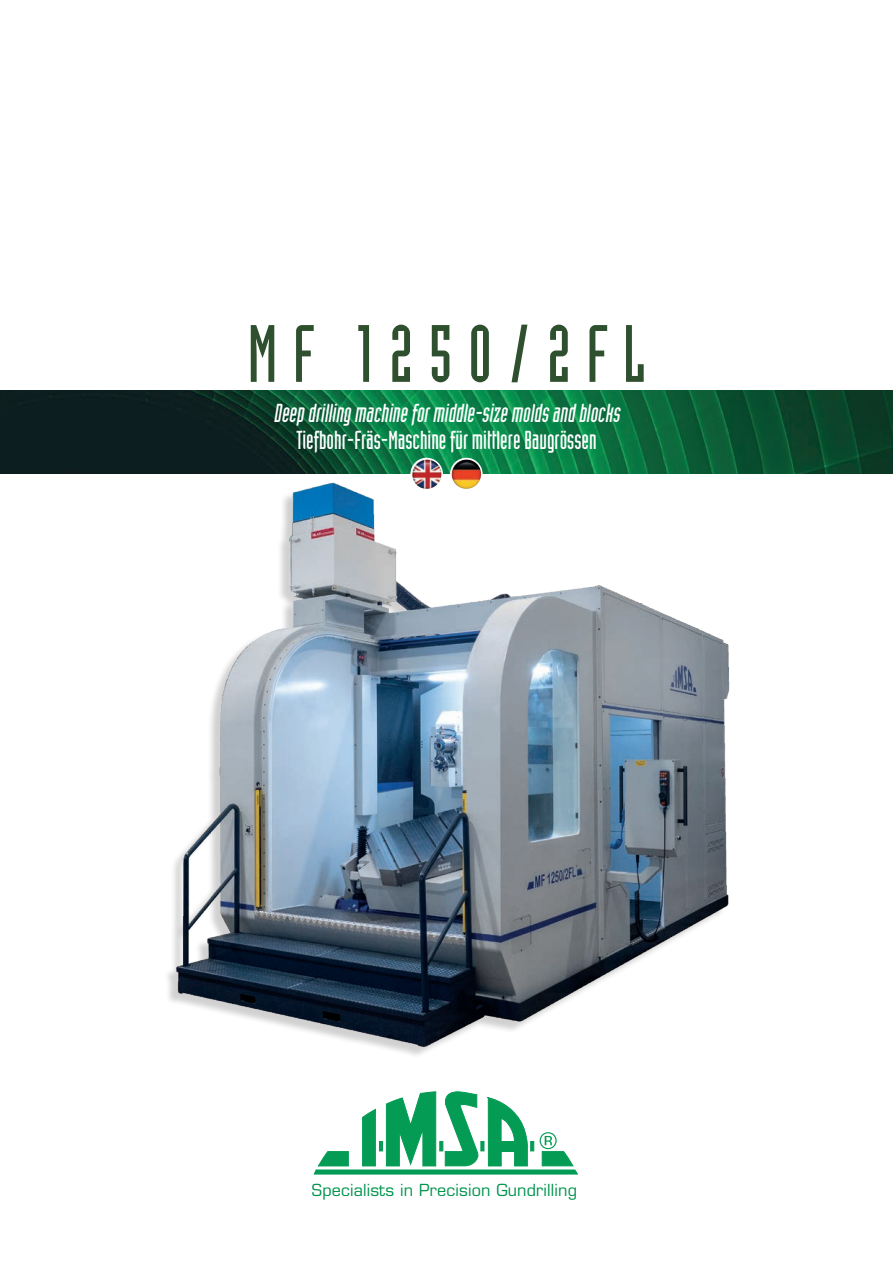
<style>
.page{position:relative;width:893px;height:1263px;background:#fff}
.page>*{position:absolute;margin:0;border:0;box-sizing:border-box;transform-origin:0 0}
.t1{font:79.5px "Industria Solid";letter-spacing:.2em;color:#2e502e}
.t2{font:italic 25.5px "Industria Solid";color:#fff}
.t3{font:25.5px "Industria Solid";color:#fff}
.t4{font:16.2px "Eurostile LT Std";letter-spacing:.01em;color:#00944d}
</style>
<div class="page">
<img style="left:0;top:390px;width:893px;height:83px">
<img style="left:145px;top:458px;width:614px;height:595px">
<svg style="left:314px;top:1091px;width:264px;height:83px"></svg>
<img style="left:411px;top:458px;width:31px;height:32px;border-radius:16px">
<div style="left:410px;top:458px;width:33px;height:32px;border:2px solid #fff;border-radius:50%"></div>
<img style="left:451px;top:458px;width:31px;height:32px;border-radius:16px">
<div style="left:450px;top:458px;width:33px;height:32px;border:2px solid #fff;border-radius:50%"></div>
<p class="t1" style="left:248px;top:310px;width:399px">MF 1250/2FL</p>
<p class="t2" style="left:274px;top:399px;width:352px">Deepdrillingmachineformiddle-sizemoldsandblocks</p>
<p class="t3" style="left:296px;top:426px;width:302px">Tiefbohr-Fräs-Maschine für mittlere Baugrössen</p>
<p class="t4" style="left:312px;top:1180px;width:266px">Specialists in Precision Gundrilling</p>
</div>
